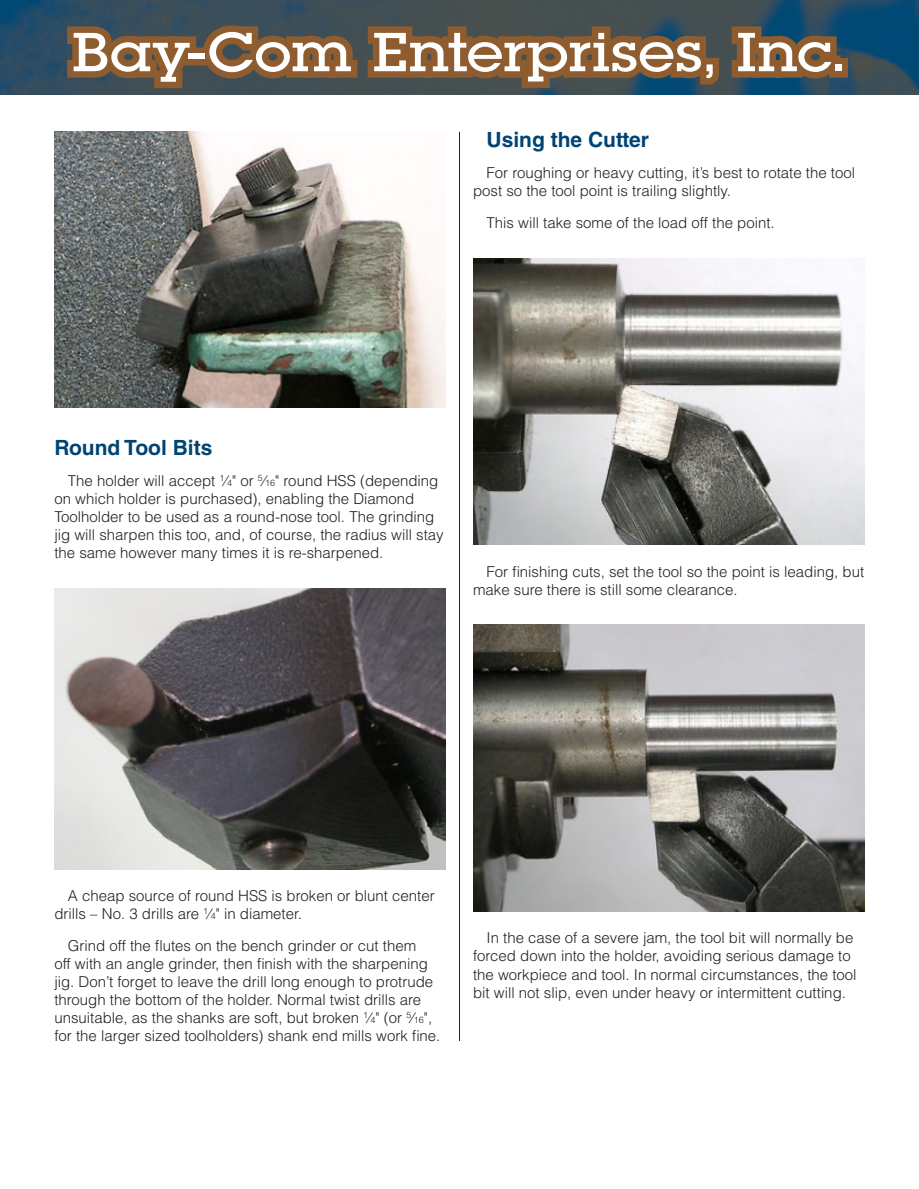
<style>
.page{position:relative;width:919px;height:1189px;background:#fff}
.page>*{position:absolute;margin:0;border:0;box-sizing:border-box;transform-origin:0 0}
.t1{font:500 57.45px "Lubalin Graph Itc T";letter-spacing:-.01em;color:#fff;scale:1.14 1}
.t2{font:700 21px "Helvetica LT Std";color:#004473}
.t3{font:300 15px/18px "Helvetica LT Std";color:#231f20}
.s1{font-size:9px}
</style>
<div class="page">
<img style="left:54px;top:132px;width:392px;height:276px">
<img style="left:54px;top:588px;width:392px;height:282px">
<img style="left:473px;top:258px;width:391px;height:287px">
<img style="left:473px;top:625px;width:391px;height:287px">
<svg style="left:0;top:0;width:919px;height:95px;background:#2e4c5f"></svg>
<svg style="left:61px;top:19px;width:789px;height:76px;background:#645542"></svg>
<div style="left:829px;top:58px;width:19px;height:20px;border:13px solid #8e5c2e"></div>
<hr style="left:459px;top:132px;width:1px;height:909px;background:#231f20">
<h1 class="t1" style="left:71px;top:18px;width:680px">Bay-Com Enterprises, Inc.</h1>
<h2 class="t2" style="left:486px;top:127px;width:164px">Using the Cutter</h2>
<p class="t3" style="left:473px;top:164px;width:384px;text-indent:14px">For roughing or heavy cutting, it’s best to rotate the tool post so the tool point is trailing slightly.</p>
<p class="t3" style="left:486px;top:213px;width:290px">This will take some of the load off the point.</p>
<h2 class="t2" style="left:54px;top:434px;width:159px">Round Tool Bits</h2>
<p class="t3" style="left:54px;top:472px;width:391px;text-indent:14px">The holder will accept <sup>1</sup>⁄<span class="s1">4</span>" or <sup>5</sup>⁄<span class="s1">16</span>" round HSS (depending on which holder is purchased), enabling the Diamond Toolholder to be used as a round-nose tool. The grinding jig will sharpen this too, and, of course, the radius will stay the same however many times it is re-sharpened.</p>
<p class="t3" style="left:473px;top:562px;width:393px;text-indent:14px">For finishing cuts, set the tool so the point is leading, but make sure there is still some clearance.</p>
<p class="t3" style="left:54px;top:887px;width:382px;text-indent:14px">A cheap source of round HSS is broken or blunt center drills – No. 3 drills are <sup>1</sup>⁄<span class="s1">4</span>" in diameter.</p>
<p class="t3" style="left:54px;top:936px;width:387px;text-indent:13px">Grind off the flutes on the bench grinder or cut them<br>off with an angle grinder, then finish with the sharpening jig. Don’t forget to leave the drill long enough to protrude through the bottom of the holder. Normal twist drills are unsuitable, as the shanks are soft, but broken <sup>1</sup>⁄<span class="s1">4</span>" (or <sup>5</sup>⁄<span class="s1">16</span>", for the larger sized toolholders) shank end mills work fine.</p>
<p class="t3" style="left:473px;top:929px;width:385px;text-indent:14px">In the case of a severe jam, the tool bit will normally be forced down into the holder, avoiding serious damage to the workpiece and tool. In normal circumstances, the tool bit will not slip, even under heavy or intermittent cutting.</p>
</div>
